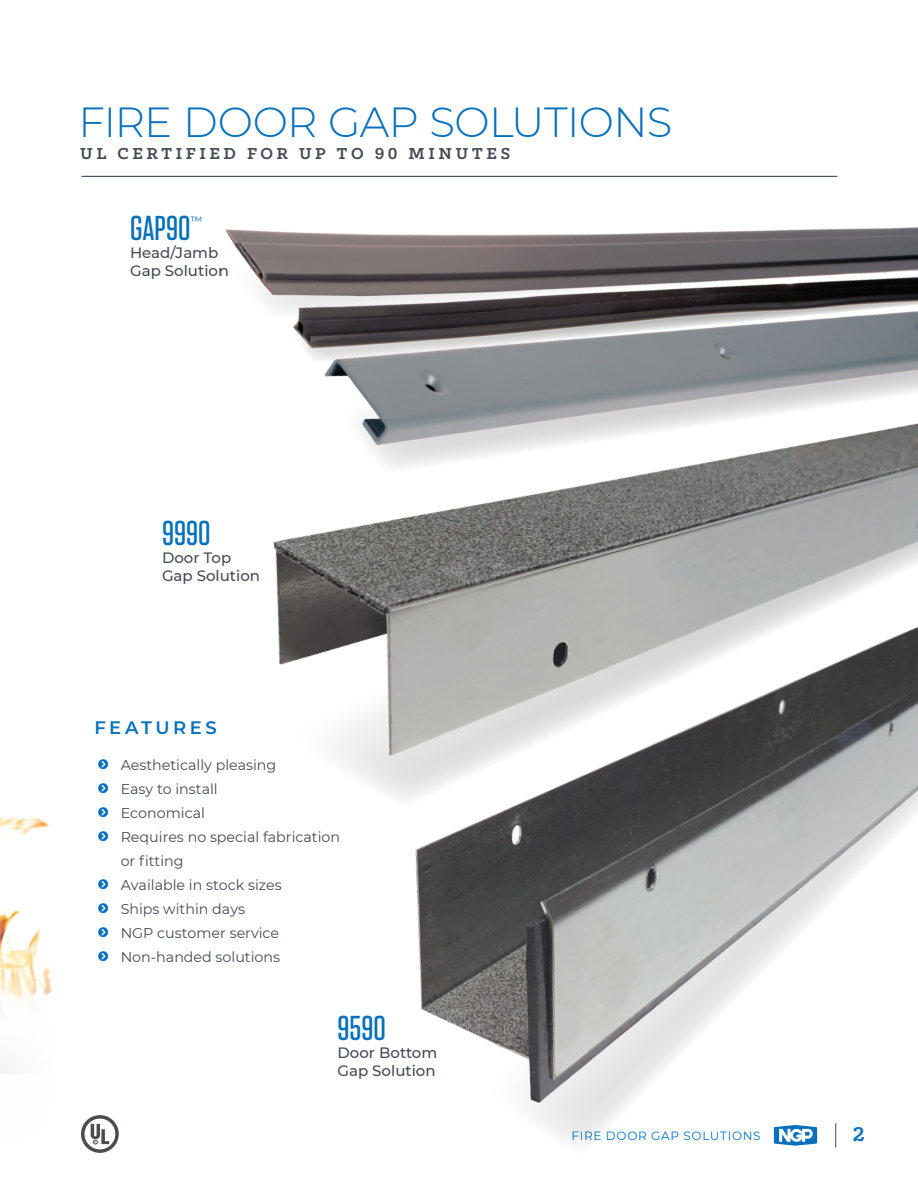
<style>
.page{position:relative;width:918px;height:1188px;background:#fff}
.page>*{position:absolute;margin:0;border:0;box-sizing:border-box;transform-origin:0 0}
.t1{font:300 42px "Montserrat";letter-spacing:-.015em;color:#0770ba}
.t2{font:500 34.5px "Tungsten";color:#0770ba}
.t3{font:700 22.5px "Klinic Slab";color:#0770ba}
.t4{font:700 18px "Klinic Slab";letter-spacing:.2em;color:#464b54}
.t5{font:600 18px "Montserrat";letter-spacing:.195em;color:#0770ba}
.t6{font:500 15px/18px "Montserrat";color:#464b54}
.t7{font:14.25px/24px "Montserrat";color:#464b54}
.t8{font:12px "Montserrat";letter-spacing:.06em;color:#0770ba}
</style>
<div class="page">
<svg style="left:81px;top:1115px;width:38px;height:38px"></svg>
<img style="left:0;top:817px;width:53px;height:257px">
<hr style="left:81px;top:176px;width:756px;height:1px;background:#464b54">
<img style="left:415px;top:816px;width:496px;height:330px">
<img style="left:336px;top:684px;width:582px;height:132px">
<img style="left:167px;top:175px;width:751px;height:509px">
<p class="t1" style="left:79px;top:94px;width:595px">FIRE DOOR GAP SOLUTIONS</p>
<p class="t4" style="left:80px;top:142px;width:432px">UL CERTIFIED FOR UP TO 90 MINUTES</p>
<p class="t2" style="left:130px;top:210px;width:62px">GAP90</p>
<p class="t8" style="left:190px;top:213px;width:14px">™</p>
<p class="t6" style="left:130px;top:243px;width:100px">Head/Jamb<br>Gap Solution</p>
<p class="t2" style="left:162px;top:516px;width:50px">9990</p>
<p class="t6" style="left:162px;top:549px;width:100px">Door Top<br>Gap Solution</p>
<p class="t5" style="left:94px;top:715px;width:124px">FEATURES</p>
<p class="t7" style="left:121px;top:752px;width:157px">Aesthetically pleasing</p>
<p class="t7" style="left:121px;top:776px;width:99px">Easy to install</p>
<p class="t7" style="left:121px;top:800px;width:86px">Economical</p>
<p class="t7" style="left:121px;top:824px;width:221px">Requires no special fabrication or fitting</p>
<p class="t7" style="left:121px;top:872px;width:163px">Available in stock sizes</p>
<p class="t7" style="left:121px;top:896px;width:126px">Ships within days</p>
<p class="t7" style="left:121px;top:920px;width:160px">NGP customer service</p>
<p class="t7" style="left:121px;top:944px;width:161px">Non-handed solutions</p>
<p class="t2" style="left:338px;top:1010px;width:50px">9590</p>
<p class="t6" style="left:338px;top:1043px;width:101px">Door Bottom<br>Gap Solution</p>
<p class="t8" style="left:572px;top:1127px;width:191px">FIRE DOOR GAP SOLUTIONS</p>
<h3 class="t3" style="left:853px;top:1119px;width:13px">2</h3>
</div>
